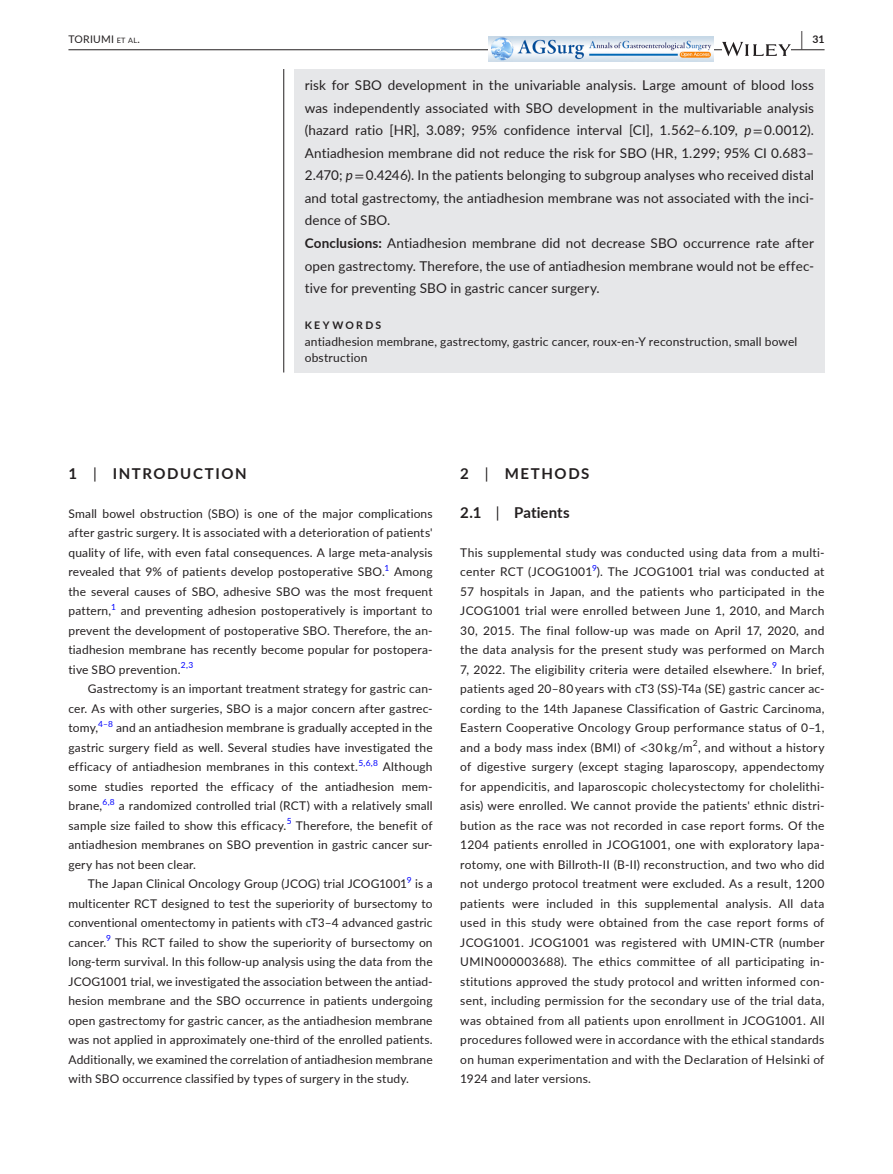
<style>
.page{position:relative;width:893px;height:1174px;background:#fff}
.page>*{position:absolute;margin:0;border:0;box-sizing:border-box;transform-origin:0 0}
.t1{font:700 15px "Lato";letter-spacing:.1em;color:#231f20}
.t2{font:700 15px "Lato";letter-spacing:.005em;color:#231f20}
.t3{font:13.5px/22.5px "Lato";letter-spacing:.01em;color:#231f20}
.t4{font:12px/19.5px "Lato";letter-spacing:.015em;color:#231f20;text-align:justify}
.t5{font:10.5px "Lato";letter-spacing:.02em;color:#231f20}
.t6{font:700 10.5px "Lato";letter-spacing:.22em;color:#231f20}
.t7{font:8.4px "Lato";color:#00f}
.t8{font:8.4px "Lato";color:#231f20}
.s1{font-size:7.35px}
.s2{font-size:19.5px}
.s3{font-style:italic}
.s4{font-family:"STIX"}
.s5{font-weight:700}
.s6{font-weight:400}
</style>
<div class="page">
<hr style="left:68px;top:49px;width:756px;height:1px;background:#231f20">
<img style="left:488px;top:36px;width:226px;height:26px">
<svg style="left:722px;top:42px;width:69px;height:14px"></svg>
<div style="left:294px;top:69px;width:530px;height:303px;background:#e6e7e9"></div>
<hr style="left:283px;top:69px;width:1px;height:303px;background:#231f20">
<p class="t5" style="left:68px;top:31px;width:73px">TORIUMI <span class="s1">et al</span>.</p>
<p class="t6" style="left:801px;top:31px;width:25px"><span class="s2">|</span> 31</p>
<p class="t3" style="left:305px;top:74px;width:511px">risk for SBO development in the univariable analysis. Large amount of blood loss was independently associated with SBO development in the multivariable analysis (hazard ratio [HR], 3.089; 95% confidence interval [CI], 1.562–6.109, <span class="s3">p</span><span class="s4">=</span> 0.0012).<br>Antiadhesion membrane did not reduce the risk for SBO (HR, 1.299; 95% CI 0.683– 2.470; <span class="s3">p</span><span class="s4">=</span> 0.4246). In the patients belonging to subgroup analyses who received distal and total gastrectomy, the antiadhesion membrane was not associated with the inci&shy;dence of SBO.<br><span class="s5">Conclusions:</span> Antiadhesion membrane did not decrease SBO occurrence rate after open gastrectomy. Therefore, the use of antiadhesion membrane would not be effec&shy;tive for preventing SBO in gastric cancer surgery.</p>
<p class="t6" style="left:305px;top:317px;width:78px">KEYWORDS</p>
<p class="t4" style="left:305px;top:332px;width:494px;line-height:16.5px">antiadhesion membrane, gastrectomy, gastric cancer, roux-en-Y reconstruction, small bowel obstruction</p>
<p class="t1" style="left:68px;top:462px;width:180px">1 <span class="s6">|</span> INTRODUCTION</p>
<p class="t4" style="left:68px;top:503px;width:366px">Small bowel obstruction (SBO) is one of the major complications after gastric surgery. It is associated with a deterioration of patients' quality of life, with even fatal consequences. A large meta-analysis revealed that 9% of patients develop postoperative SBO.</p>
<p class="t7" style="left:385px;top:562px;width:6px">1</p>
<p class="t4" style="left:68px;top:561px;width:366px;text-indent:326px">Among the several causes of SBO, adhesive SBO was the most frequent pattern,</p>
<p class="t7" style="left:111px;top:601px;width:6px">1</p>
<p class="t4" style="left:68px;top:600px;width:366px;text-indent:52px">and preventing adhesion postoperatively is important to prevent the development of postoperative SBO. Therefore, the an&shy;tiadhesion membrane has recently become popular for postopera&shy;tive SBO prevention.</p>
<p class="t7" style="left:181px;top:659px;width:14px">2,3</p>
<p class="t4" style="left:68px;top:678px;width:366px;text-indent:20px">Gastrectomy is an important treatment strategy for gastric can&shy;cer. As with other surgeries, SBO is a major concern after gastrec&shy;tomy,</p>
<p class="t7" style="left:98px;top:718px;width:16px">4–8</p>
<p class="t4" style="left:68px;top:717px;width:366px;text-indent:48px">and an antiadhesion membrane is gradually accepted in the gastric surgery field as well. Several studies have investigated the efficacy of antiadhesion membranes in this context.</p>
<p class="t7" style="left:358px;top:757px;width:21px">5,6,8</p>
<p class="t4" style="left:68px;top:756px;width:366px;text-indent:314px">Although some studies reported the efficacy of the antiadhesion mem&shy;brane,<sup>6,8</sup> a randomized controlled trial (RCT) with a relatively small sample size failed to show this efficacy.</p>
<p class="t7" style="left:287px;top:815px;width:6px">5</p>
<p class="t4" style="left:296px;top:815px;width:138px">Therefore, the benefit of</p>
<p class="t4" style="left:68px;top:834px;width:366px">antiadhesion membranes on SBO prevention in gastric cancer sur-</p>
<p class="t4" style="left:68px;top:854px;width:129px">gery has not been clear.</p>
<p class="t4" style="left:88px;top:873px;width:321px">The Japan Clinical Oncology Group (JCOG) trial JCOG1001</p>
<p class="t7" style="left:407px;top:874px;width:6px">9</p>
<p class="t4" style="left:68px;top:873px;width:366px;text-indent:347px">is a multicenter RCT designed to test the superiority of bursectomy to conventional omentectomy in patients with cT3–4 advanced gastric cancer.</p>
<p class="t7" style="left:106px;top:932px;width:6px">9</p>
<p class="t4" style="left:68px;top:932px;width:366px;text-indent:47px">This RCT failed to show the superiority of bursectomy on long-term survival. In this follow-up analysis using the data from the JCOG1001 trial, we investigated the association between the antiad&shy;hesion membrane and the SBO occurrence in patients undergoing open gastrectomy for gastric cancer, as the antiadhesion membrane was not applied in approximately one-third of the enrolled patients.<br>Additionally, we examined the correlation of antiadhesion membrane with SBO occurrence classified by types of surgery in the study.</p>
<p class="t1" style="left:460px;top:462px;width:131px">2 <span class="s6">|</span> METHODS</p>
<p class="t2" style="left:460px;top:501px;width:111px">2.1 <span class="s6">|</span> Patients</p>
<p class="t4" style="left:460px;top:542px;width:366px">This supplemental study was conducted using data from a multi&shy;center RCT (JCOG1001 ). The JCOG1001 trial was conducted at</p>
<p class="t7" style="left:592px;top:562px;width:6px">9</p>
<p class="t4" style="left:460px;top:581px;width:366px">57 hospitals in Japan, and the patients who participated in the JCOG1001 trial were enrolled between June 1, 2010, and March 30, 2015. The final follow-up was made on April 17, 2020, and the data analysis for the present study was performed on March 7, 2022. The eligibility criteria were detailed elsewhere.</p>
<p class="t7" style="left:772px;top:659px;width:6px">9</p>
<p class="t4" style="left:460px;top:659px;width:366px;text-indent:321px">In brief, patients aged 20–80 years with cT3 (SS)-T4a (SE) gastric cancer ac&shy;cording to the 14th Japanese Classification of Gastric Carcinoma, Eastern Cooperative Oncology Group performance status of 0–1, and a body mass index (BMI) of <span class="s4">&lt;</span>30 kg/m</p>
<p class="t8" style="left:693px;top:737px;width:6px">2</p>
<p class="t4" style="left:460px;top:737px;width:366px;text-indent:238px">, and without a history of digestive surgery (except staging laparoscopy, appendectomy for appendicitis, and laparoscopic cholecystectomy for cholelithi&shy;asis) were enrolled. We cannot provide the patients' ethnic distri&shy;bution as the race was not recorded in case report forms. Of the 1204 patients enrolled in JCOG1001, one with exploratory lapa&shy;rotomy, one with Billroth-II (B-II) reconstruction, and two who did not undergo protocol treatment were excluded. As a result, 1200 patients were included in this supplemental analysis. All data used in this study were obtained from the case report forms of JCOG1001. JCOG1001 was registered with UMIN-CTR (number UMIN000003688). The ethics committee of all participating in&shy;stitutions approved the study protocol and written informed con&shy;sent, including permission for the secondary use of the trial data, was obtained from all patients upon enrollment in JCOG1001. All procedures followed were in accordance with the ethical standards on human experimentation and with the Declaration of Helsinki of 1924 and later versions.</p>
</div>
